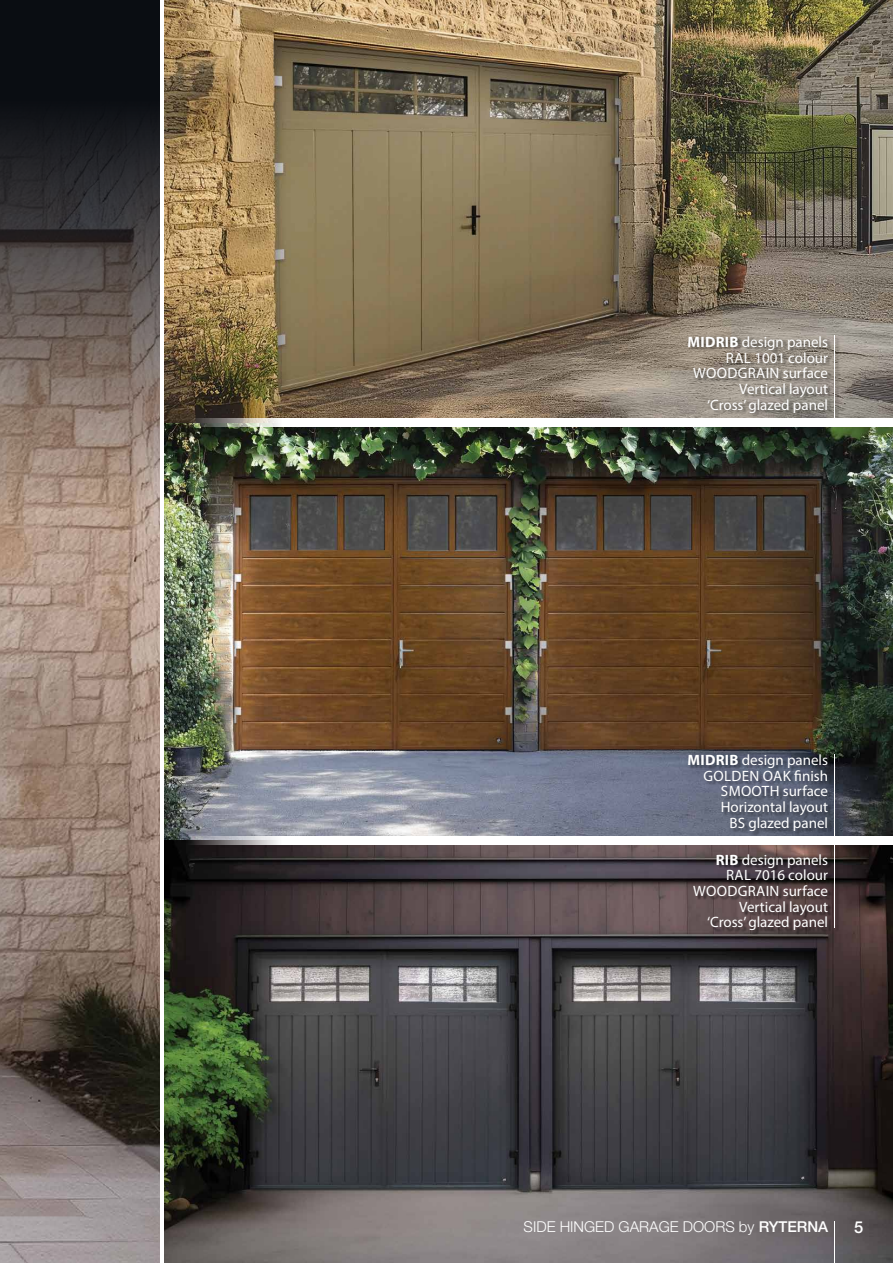
<style>
.page{position:relative;width:893px;height:1263px;background:#fff}
.page>*{position:absolute;margin:0;border:0;box-sizing:border-box;transform-origin:0 0}
.t1{font:500 16.5px "Helvetica Neue LT Pro";color:#fff}
.t2{font:15px/15.6px "Myriad Pro";color:#fff;text-align:right}
.t3{font:300 15px "Helvetica Neue LT Pro";color:#fff}
.s1{font-weight:700}
.s2{font-weight:500}
</style>
<div class="page">
<img style="left:0;top:427px;width:893px;height:836px">
<svg style="left:0;top:0;width:160px;height:566px;background:#594f4b"></svg>
<img style="left:164px;top:0;width:729px;height:418px">
<div style="left:686px;top:333px;width:155px;height:91px;background:#000;opacity:.3"></div>
<hr style="left:835px;top:337px;width:4px;height:86px;background:#000;opacity:.3">
<hr style="left:834px;top:336px;width:1px;height:82px;background:#fff">
<div style="left:690px;top:337px;width:143px;height:80px;background:#000;opacity:.3"></div>
<div style="left:685px;top:751px;width:156px;height:91px;background:#000;opacity:.3"></div>
<hr style="left:835px;top:755px;width:4px;height:86px;background:#000;opacity:.3">
<hr style="left:834px;top:754px;width:1px;height:82px;background:#fff">
<div style="left:689px;top:755px;width:143px;height:80px;background:#000;opacity:.3"></div>
<hr style="left:835px;top:846px;width:4px;height:86px;background:#000;opacity:.5">
<hr style="left:834px;top:845px;width:1px;height:82px;background:#fff">
<div style="left:695px;top:855px;width:138px;height:80px;background:#000;opacity:.5"></div>
<svg style="left:164px;top:418px;width:677px;height:9px"></svg>
<hr style="left:160px;top:0;width:4px;height:1263px;background:#fff">
<svg style="left:164px;top:836px;width:729px;height:9px"></svg>
<hr style="left:834px;top:1221px;width:1px;height:42px;background:#fff">
<p class="t2" style="left:687px;top:334px;width:142px"><span class="s1">MIDRIB</span> design panels<br>RAL 1001 colour<br>WOODGRAIN surface<br>Vertical layout<br>‘Cross’ glazed panel</p>
<p class="t2" style="left:687px;top:752px;width:142px"><span class="s1">MIDRIB</span> design panels<br>GOLDEN OAK finish<br>SMOOTH surface<br>Horizontal layout<br>BS glazed panel</p>
<p class="t2" style="left:693px;top:851px;width:136px"><span class="s1">RIB</span> design panels<br>RAL 7016 colour<br>WOODGRAIN surface<br>Vertical layout<br>‘Cross’ glazed panel</p>
<p class="t3" style="left:524px;top:1217px;width:306px">SIDE HINGED GARAGE DOORS by <span class="s2">RYTERNA</span></p>
<p class="t1" style="left:854px;top:1217px;width:11px">5</p>
</div>
